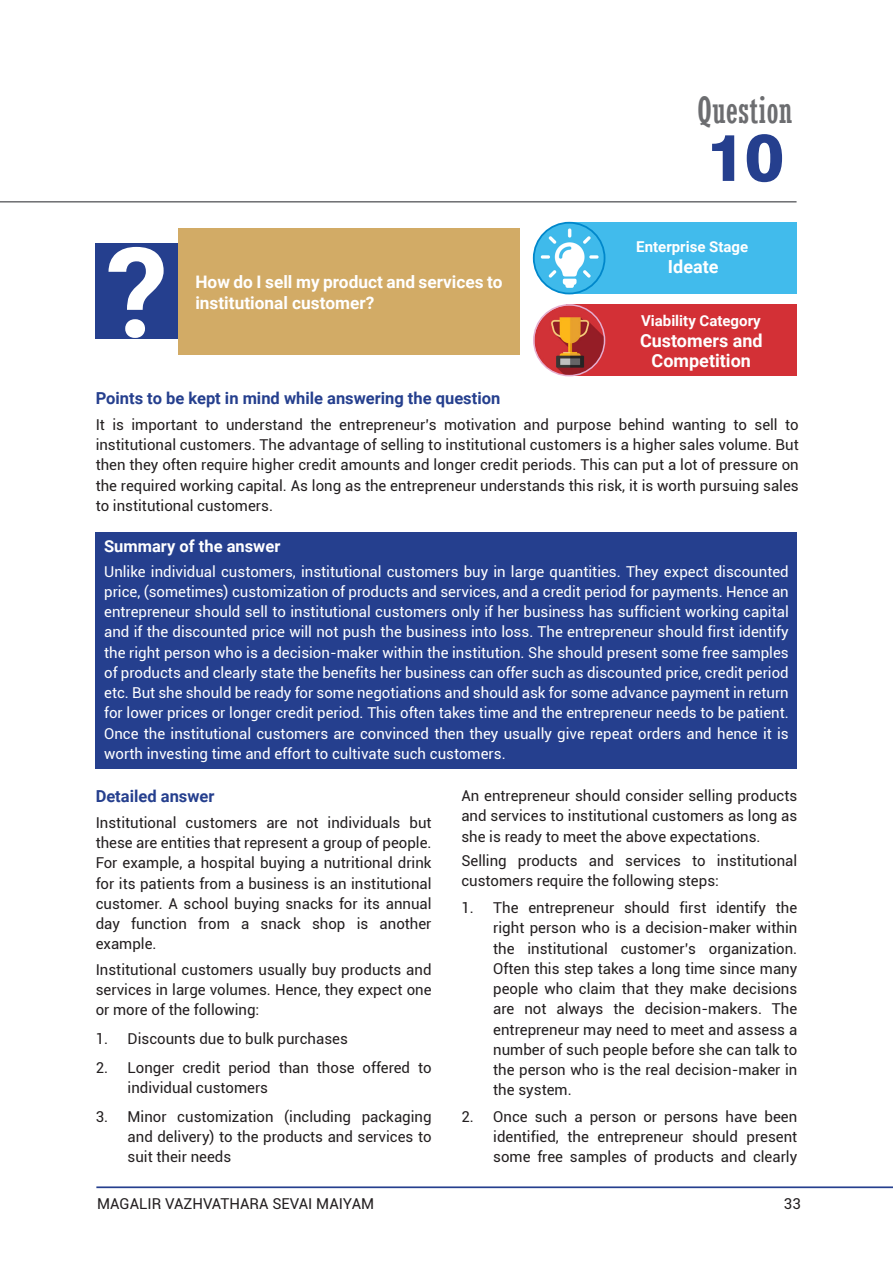
<style>
.page{position:relative;width:893px;height:1263px;background:#fff}
.page>*{position:absolute;margin:0;border:0;box-sizing:border-box;transform-origin:0 0}
.t1{font:700 125.25px "Roboto";color:#fff}
.t2{font:800 66px "Swiss 721 BT";color:#253f8e}
.t3{font:condensed 36px "Rockwell";color:#6c6d70}
.t4{font:700 18px/20.2px "Roboto";color:#fff;text-align:center}
.t5{font:700 17.25px/20.7px "Roboto";color:#fff}
.t6{font:700 16.5px "Roboto";color:#253f8e}
.t7{font:700 16.5px "Roboto";color:#fff}
.t8{font:15px/20.2px "Roboto";color:#231f20;text-align:justify}
.t9{font:15px/20.2px "Roboto";color:#fff;text-align:justify}
.t10{font:700 15px "Roboto";color:#fff}
</style>
<div class="page">
<hr style="left:96px;top:1186px;width:797px;height:2px;background:#253f8e">
<div style="left:96px;top:532px;width:701px;height:237px;background:#253f8e"></div>
<hr style="left:0;top:201px;width:796px;height:2px;background:#6c6d70">
<div style="left:96px;top:243px;width:82px;height:96px;background:#253f8e"></div>
<div style="left:178px;top:228px;width:342px;height:126px;background:#d2ab66"></div>
<div style="left:566px;top:305px;width:231px;height:71px;background:#d33036"></div>
<img style="left:534px;top:305px;width:71px;height:71px;border-radius:35px">
<div style="left:533px;top:304px;width:72px;height:72px;border:2px solid #e5aecf;border-radius:50%"></div>
<div style="left:566px;top:222px;width:231px;height:72px;background:#41bbec"></div>
<img style="left:534px;top:223px;width:71px;height:70px;border-radius:35px">
<div style="left:533px;top:222px;width:72px;height:72px;border:2px solid #0087cb;border-radius:50%"></div>
<h1 class="t1" style="left:106px;top:205px;width:64px">?</h1>
<p class="t5" style="left:195px;top:271px;width:309px">How do I sell my product and services to institutional customer?</p>
<h3 class="t3" style="left:697px;top:89px;width:97px">Question</h3>
<h2 class="t2" style="left:706px;top:117px;width:79px">10</h2>
<p class="t10" style="left:636px;top:236px;width:113px">Enterprise Stage</p>
<p class="t4" style="left:668px;top:256px;width:52px">Ideate</p>
<p class="t10" style="left:641px;top:310px;width:121px">Viability Category</p>
<p class="t4" style="left:640px;top:329px;width:124px">Customers and<br>Competition</p>
<p class="t6" style="left:96px;top:387px;width:406px">Points to be kept in mind while answering the question</p>
<p class="t8" style="left:96px;top:414px;width:705px">It is important to understand the entrepreneur’s motivation and purpose behind wanting to sell to institutional customers. The advantage of selling to institutional customers is a higher sales volume. But then they often require higher credit amounts and longer credit periods. This can put a lot of pressure on the required working capital. As long as the entrepreneur understands this risk, it is worth pursuing sales to institutional customers.</p>
<p class="t7" style="left:104px;top:535px;width:178px">Summary of the answer</p>
<p class="t9" style="left:104px;top:561px;width:686px">Unlike individual customers, institutional customers buy in large quantities. They expect discounted price, (sometimes) customization of products and services, and a credit period for payments. Hence an entrepreneur should sell to institutional customers only if her business has sufficient working capital and if the discounted price will not push the business into loss. The entrepreneur should first identify the right person who is a decision-maker within the institution. She should present some free samples of products and clearly state the benefits her business can offer such as discounted price, credit period etc. But she should be ready for some negotiations and should ask for some advance payment in return for lower prices or longer credit period. This often takes time and the entrepreneur needs to be patient.<br>Once the institutional customers are convinced then they usually give repeat orders and hence it is worth investing time and effort to cultivate such customers.</p>
<p class="t6" style="left:96px;top:785px;width:120px">Detailed answer</p>
<p class="t8" style="left:96px;top:812px;width:337px">Institutional customers are not individuals but these are entities that represent a group of people.<br>For example, a hospital buying a nutritional drink for its patients from a business is an institutional customer. A school buying snacks for its annual day function from a snack shop is another example.</p>
<p class="t8" style="left:96px;top:959px;width:337px">Institutional customers usually buy products and services in large volumes. Hence, they expect one or more of the following:</p>
<p class="t8" style="left:96px;top:1028px;width:254px">1. Discounts due to bulk purchases</p>
<p class="t8" style="left:128px;top:1057px;width:306px;text-indent:-32px">2. Longer credit period than those offered to individual customers</p>
<p class="t8" style="left:128px;top:1106px;width:306px;text-indent:-32px">3. Minor customization (including packaging and delivery) to the products and services to suit their needs</p>
<p class="t8" style="left:461px;top:785px;width:337px">An entrepreneur should consider selling products and services to institutional customers as long as she is ready to meet the above expectations.</p>
<p class="t8" style="left:461px;top:850px;width:337px">Selling products and services to institutional customers require the following steps:</p>
<p class="t8" style="left:493px;top:897px;width:306px;text-indent:-32px">1. The entrepreneur should first identify the right person who is a decision-maker within the institutional customer’s organization.<br>Often this step takes a long time since many people who claim that they make decisions are not always the decision-makers. The entrepreneur may need to meet and assess a number of such people before she can talk to the person who is the real decision-maker in the system.</p>
<p class="t8" style="left:493px;top:1106px;width:306px;text-indent:-32px">2. Once such a person or persons have been identified, the entrepreneur should present some free samples of products and clearly</p>
<p class="t8" style="left:97px;top:1193px;width:279px">MAGALIR VAZHVATHARA SEVAI MAIYAM</p>
<p class="t8" style="left:784px;top:1193px;width:18px">33</p>
</div>
